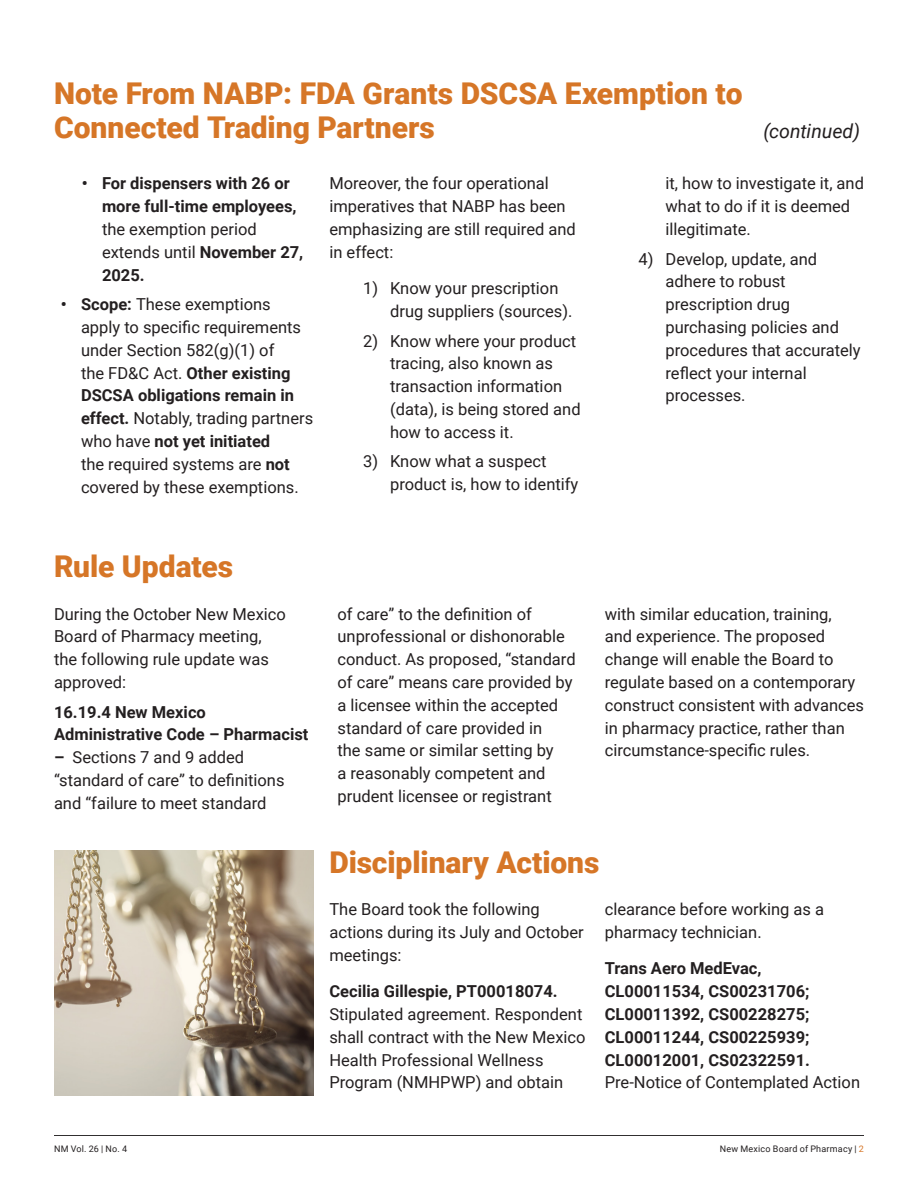
<style>
.page{position:relative;width:918px;height:1188px;background:#fff}
.page>*{position:absolute;margin:0;border:0;box-sizing:border-box;transform-origin:0 0}
.t1{font:900 30px/34.5px "Roboto";color:#d67627}
.t2{font:italic 19.5px "Roboto";color:#231f20}
.Body_Text{font:16.5px/22.8px "Roboto";color:#231f20}
.Body_Text-2{font:700 16.5px/22.8px "Roboto";color:#231f20}
.t3{font:9px "Roboto";letter-spacing:.025em;color:#231f20}
.s1{font-weight:400}
.s2{font-weight:700}
.s3{color:#d67627}
</style>
<div class="page">
<hr style="left:54px;top:1135px;width:810px;height:1px;background:#312f30">
<img style="left:54px;top:850px;width:259px;height:245px">
<h1 class="t1" style="left:54px;top:74px;width:690px">Note From NABP: FDA Grants DSCSA Exemption to<br>Connected Trading Partners</h1>
<h1 class="t2" style="left:763px;top:117px;width:98px">(continued)</h1>
<p class="Body_Text-2" style="left:102px;top:172px;width:203px;text-indent:-20px">• For dispensers with 26 or more full-time employees, <span class="s1">the exemption period extends until</span> November 27,<br>2025.</p>
<p class="Body_Text" style="left:81px;top:292px;width:234px;text-indent:-20px"><span class="s2">• Scope:</span> These exemptions apply to specific requirements under Section 582(g)(1) of<br>the FD&amp;C Act. <span class="s2">Other existing<br>DSCSA obligations remain in effect.</span> Notably, trading partners who have <span class="s2">not yet initiated<br></span>the required systems are <span class="s2">not </span>covered by these exemptions.</p>
<p class="Body_Text" style="left:329px;top:172px;width:248px">Moreover, the four operational imperatives that NABP has been emphasizing are still required and in effect:</p>
<p class="Body_Text" style="left:390px;top:276px;width:184px;text-indent:-27px">1) Know your prescription drug suppliers (sources).</p>
<p class="Body_Text" style="left:390px;top:329px;width:192px;text-indent:-27px">2) Know where your product tracing, also known as transaction information (data), is being stored and how to access it.</p>
<p class="Body_Text" style="left:390px;top:449px;width:190px;text-indent:-27px">3) Know what a suspect product is, how to identify</p>
<p class="Body_Text" style="left:666px;top:172px;width:200px">it, how to investigate it, and what to do if it is deemed illegitimate.</p>
<p class="Body_Text" style="left:666px;top:247px;width:197px;text-indent:-27px">4) Develop, update, and adhere to robust prescription drug purchasing policies and procedures that accurately reflect your internal processes.</p>
<h1 class="t1" style="left:54px;top:548px;width:181px">Rule Updates</h1>
<p class="Body_Text" style="left:54px;top:602px;width:233px">During the October New Mexico<br>Board of Pharmacy meeting, the following rule update was approved:</p>
<p class="Body_Text-2" style="left:54px;top:700px;width:256px">16.19.4 New Mexico<br>Administrative Code – Pharmacist</p>
<p class="Body_Text" style="left:54px;top:745px;width:232px"><span class="s2">–</span> Sections 7 and 9 added “standard of care” to definitions and “failure to meet standard</p>
<p class="Body_Text" style="left:338px;top:602px;width:240px">of care” to the definition of unprofessional or dishonorable conduct. As proposed, “standard of care” means care provided by a licensee within the accepted standard of care provided in<br>the same or similar setting by<br>a reasonably competent and prudent licensee or registrant</p>
<p class="Body_Text" style="left:605px;top:602px;width:261px">with similar education, training,<br>and experience. The proposed change will enable the Board to regulate based on a contemporary construct consistent with advances in pharmacy practice, rather than circumstance-specific rules.</p>
<h1 class="t1" style="left:329px;top:844px;width:272px">Disciplinary Actions</h1>
<p class="Body_Text" style="left:329px;top:897px;width:256px">The Board took the following actions during its July and October meetings:</p>
<p class="Body_Text" style="left:329px;top:979px;width:258px"><span class="s2">Cecilia Gillespie, PT00018074.<br></span>Stipulated agreement. Respondent shall contract with the New Mexico<br>Health Professional Wellness<br>Program (NMHPWP) and obtain</p>
<p class="Body_Text" style="left:605px;top:897px;width:221px">clearance before working as a pharmacy technician.</p>
<p class="Body_Text-2" style="left:605px;top:956px;width:257px">Trans Aero MedEvac,<br>CL00011534, CS00231706;<br>CL00011392, CS00228275;<br>CL00011244, CS00225939;<br>CL00012001, CS02322591.<br><span class="s1">Pre-Notice of Contemplated Action</span></p>
<p class="t3" style="left:54px;top:1142px;width:75px">NM Vol. 26 | No. 4</p>
<p class="t3" style="left:720px;top:1142px;width:146px">New Mexico Board of Pharmacy | <span class="s3">2</span></p>
</div>
